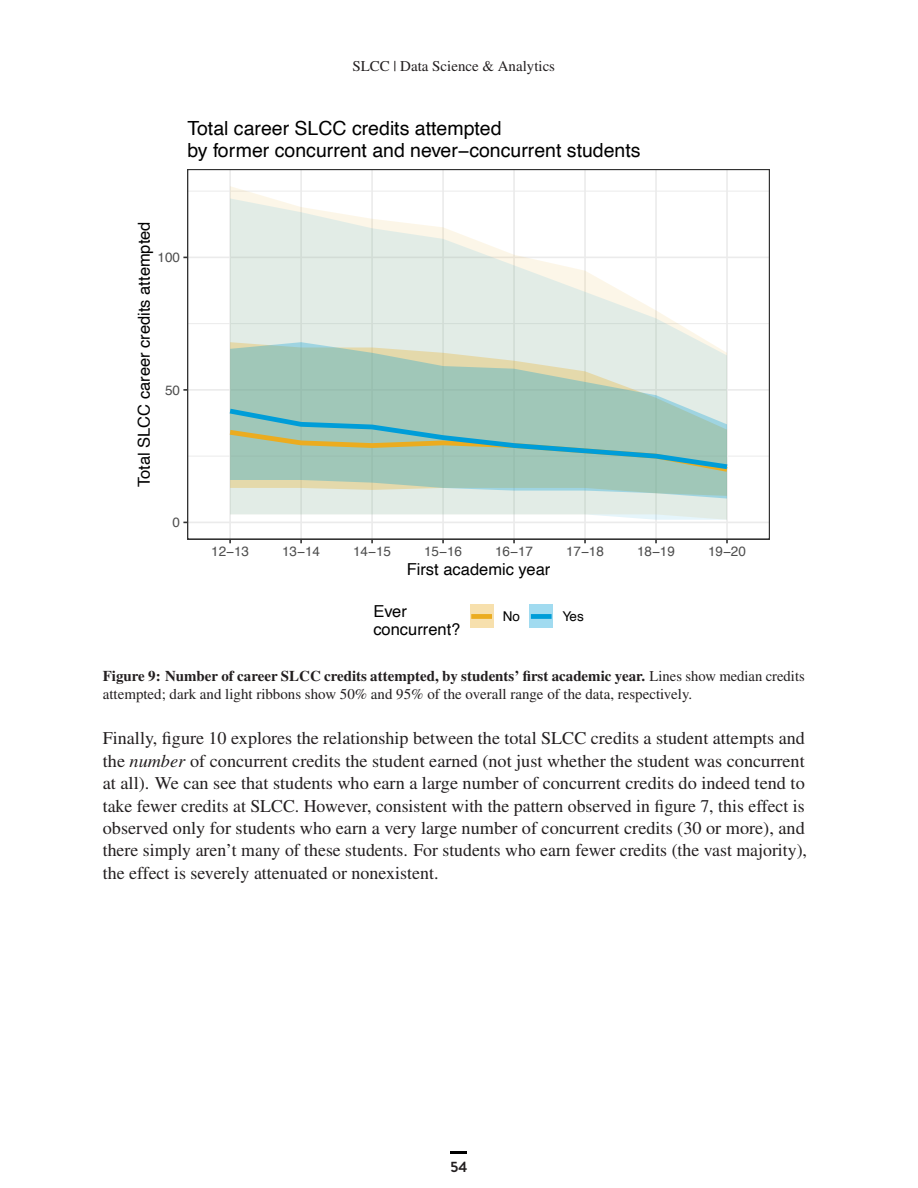
<style>
.page{position:relative;width:918px;height:1188px;background:#fff}
.page>*{position:absolute;margin:0;border:0;box-sizing:border-box;transform-origin:0 0}
.t1{font:19.5px/21.5px "Helvetica";color:#000}
.t2{font:18px/22.4px "Nimbus Rom No 9 L";color:#231f20}
.t3{font:16.5px/17.9px "Helvetica";color:#000}
.t4{font:15px/18px "Nimbus Rom No 9 L";color:#231f20}
.t5{font:700 15px "Brandon Grotesque";color:#231f20}
.t6{font:13.5px "Helvetica";color:#4d4d4d}
.t7{font:13.5px "Helvetica";color:#000}
.s1{font-weight:500}
.s2{font-style:italic}
</style>
<div class="page">
<svg style="left:451px;top:1151px;width:16px;height:2px"></svg>
<hr style="left:188px;top:456px;width:582px;height:1px;background:#ebebeb">
<hr style="left:188px;top:323px;width:582px;height:1px;background:#ebebeb">
<hr style="left:188px;top:191px;width:582px;height:1px;background:#ebebeb">
<hr style="left:188px;top:522px;width:582px;height:1px;background:#ebebeb">
<hr style="left:188px;top:389px;width:582px;height:2px;background:#ebebeb">
<hr style="left:188px;top:257px;width:582px;height:1px;background:#ebebeb">
<hr style="left:229px;top:169px;width:2px;height:370px;background:#ebebeb">
<hr style="left:300px;top:169px;width:2px;height:370px;background:#ebebeb">
<hr style="left:371px;top:169px;width:2px;height:370px;background:#ebebeb">
<hr style="left:442px;top:169px;width:2px;height:370px;background:#ebebeb">
<hr style="left:513px;top:169px;width:2px;height:370px;background:#ebebeb">
<hr style="left:584px;top:169px;width:2px;height:370px;background:#ebebeb">
<hr style="left:655px;top:169px;width:2px;height:370px;background:#ebebeb">
<hr style="left:726px;top:169px;width:2px;height:370px;background:#ebebeb">
<svg style="left:230px;top:198px;width:497px;height:322px;fill:#e2ece6"></svg>
<svg style="left:230px;top:342px;width:497px;height:157px;background:#bdd5c7"></svg>
<svg style="left:229px;top:405px;width:499px;height:70px;background:#98c3b5"></svg>
<div style="left:188px;top:169px;width:582px;height:370px;border:2px solid #333"></div>
<svg style="left:470px;top:604px;width:24px;height:1px"></svg>
<div style="left:470px;top:605px;width:24px;height:23px;background:#f7e0ad"></div>
<div style="left:471px;top:614px;width:21px;height:5px;background:#ebac20"></div>
<svg style="left:529px;top:604px;width:24px;height:1px"></svg>
<div style="left:529px;top:605px;width:24px;height:23px;background:#a1dbf0"></div>
<div style="left:531px;top:614px;width:21px;height:5px;background:#009dd8"></div>
<p class="t4" style="left:352px;top:57px;width:204px">SLCC | Data Science &amp; Analytics</p>
<p class="t1" style="left:188px;top:118px;width:455px">Total career SLCC credits attempted<br>by former concurrent and never−concurrent students</p>
<p class="t3" style="left:136px;top:487px;width:267px;rotate:-90deg">Total SLCC career credits attempted</p>
<p class="t6" style="left:158px;top:247px;width:24px">100</p>
<p class="t6" style="left:165px;top:380px;width:17px">50</p>
<p class="t6" style="left:173px;top:512px;width:9px">0</p>
<p class="t6" style="left:211px;top:541px;width:39px">12−13</p>
<p class="t6" style="left:282px;top:541px;width:39px">13−14</p>
<p class="t6" style="left:353px;top:541px;width:39px">14−15</p>
<p class="t6" style="left:424px;top:541px;width:39px">15−16</p>
<p class="t6" style="left:495px;top:541px;width:39px">16−17</p>
<p class="t6" style="left:566px;top:541px;width:39px">17−18</p>
<p class="t6" style="left:637px;top:541px;width:39px">18−19</p>
<p class="t6" style="left:708px;top:541px;width:39px">19−20</p>
<p class="t3" style="left:407px;top:561px;width:145px">First academic year</p>
<p class="t3" style="left:373px;top:603px;width:89px">Ever concurrent?</p>
<p class="t7" style="left:503px;top:606px;width:19px">No</p>
<p class="t7" style="left:562px;top:606px;width:23px">Yes</p>
<p class="t4" style="left:103px;top:667px;width:703px"><span class="s1">Figure 9: Number of career SLCC credits attempted, by students’ first academic year.</span> Lines show median credits attempted; dark and light ribbons show 50% and 95% of the overall range of the data, respectively.</p>
<p class="t2" style="left:103px;top:727px;width:706px">Finally, figure 10 explores the relationship between the total SLCC credits a student attempts and the <span class="s2">number</span> of concurrent credits the student earned (not just whether the student was concurrent at all). We can see that students who earn a large number of concurrent credits do indeed tend to take fewer credits at SLCC. However, consistent with the pattern observed in figure 7, this effect is observed only for students who earn a very large number of concurrent credits (30 or more), and there simply aren’t many of these students. For students who earn fewer credits (the vast majority), the effect is severely attenuated or nonexistent.</p>
<p class="t5" style="left:451px;top:1156px;width:18px">54</p>
</div>
